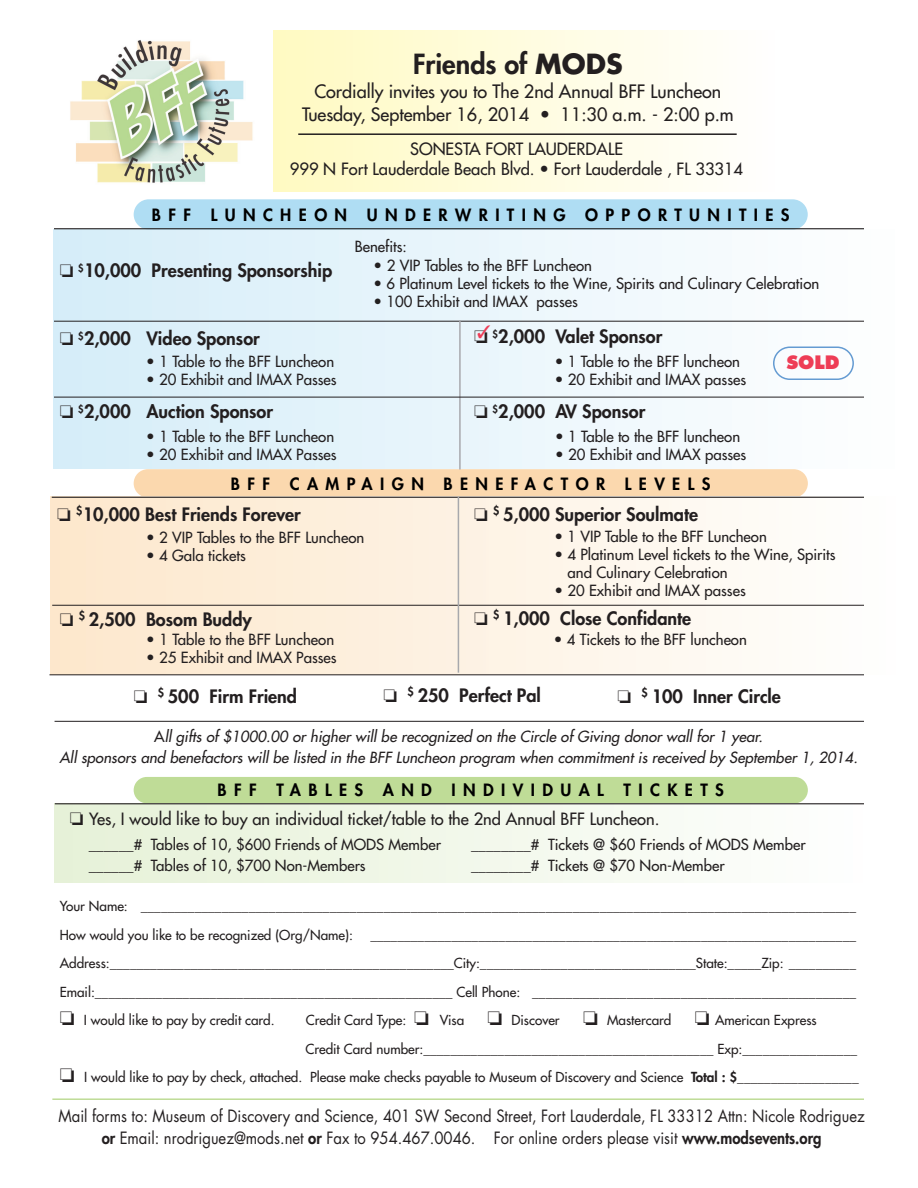
<style>
.page{position:relative;width:918px;height:1188px;background:#fff}
.page>*{position:absolute;margin:0;border:0;box-sizing:border-box;transform-origin:0 0}
.t1{font:800 27px "Futura";color:#231f20}
.t2{font:800 18px "Futura";color:#231f20}
.t3{font:18px/22.5px "Futura";color:#231f20;text-align:center}
.t4{font:800 18px "Futura";color:#ee3d56}
.t5{font:16.5px/21.9px "Futura";color:#231f20;text-align:center;scale:.9 1}
.t6{font:16.5px/19.5px "Futura";color:#231f20;text-align:center}
.t7{font:800 16.5px "Futura";letter-spacing:.45em;color:#000}
.t8{font:15px/18px "Futura";color:#231f20}
.t9{font:italic 15px/21px "Futura";letter-spacing:.005em;color:#231f20;text-align:center}
.t10{font:13.5px/28.5px "Futura";color:#231f20}
.s1{font-weight:700}
.s2{font-style:normal}
.s3{font-family:"Adobe Caslon"}
.s4{font-weight:800}
</style>
<div class="page">
<div style="left:273px;top:31px;width:501px;height:161px;background:linear-gradient(to right,#fffac1,#fffefe)"></div>
<div style="left:134px;top:777px;width:674px;height:26px;background:#bfdc97;border-radius:13px"></div>
<div style="left:134px;top:469px;width:674px;height:28px;background:#fbd8ae;border-radius:14px"></div>
<div style="left:53px;top:230px;width:846px;height:239px;background:linear-gradient(to right,#d4ecf7,#fdfdfd)"></div>
<div style="left:51px;top:497px;width:846px;height:178px;background:linear-gradient(to right,#fde7cb,#fefefd)"></div>
<div style="left:55px;top:804px;width:809px;height:78px;background:linear-gradient(to right,#e6f1d7,#fefefe)"></div>
<hr style="left:54px;top:321px;width:810px;height:1px;background:#231f20">
<hr style="left:459px;top:320px;width:2px;height:150px;background:#a8a9ad">
<hr style="left:54px;top:397px;width:810px;height:1px;background:#231f20">
<hr style="left:52px;top:605px;width:812px;height:1px;background:#231f20">
<hr style="left:49px;top:675px;width:815px;height:1px;background:#231f20">
<hr style="left:55px;top:721px;width:809px;height:1px;background:#231f20">
<hr style="left:52px;top:497px;width:812px;height:1px;background:#231f20">
<img style="left:70px;top:40px;width:183px;height:143px">
<hr style="left:298px;top:133px;width:439px;height:2px;background:#231f20">
<div style="left:134px;top:199px;width:674px;height:31px;background:#afddf3;border-radius:15px"></div>
<hr style="left:458px;top:497px;width:1px;height:176px;background:#a8a9ad">
<hr style="left:54px;top:228px;width:810px;height:1px;background:#231f20">
<hr style="left:55px;top:803px;width:809px;height:1px;background:#231f20">
<hr style="left:52px;top:1098px;width:812px;height:2px;background:#bfdc97">
<svg style="left:773px;top:347px;width:81px;height:33px"></svg>
<svg style="left:478px;top:325px;width:12px;height:13px"></svg>
<h1 class="t1" style="left:413px;top:51px;width:211px">Friends of <span class="s1">MODS</span></h1>
<h2 class="t3" style="left:302px;top:82px;width:433px">Cordially invites you to The 2nd Annual BFF Luncheon<br>Tuesday, September 16, 2014 • 11:30 a.m. - 2:00 p.m</h2>
<p class="t6" style="left:290px;top:141px;width:455px">SONESTA FORT LAUDERDALE<br>999 N Fort Lauderdale Beach Blvd. • Fort Lauderdale , FL 33314</p>
<p class="t7" style="left:152px;top:207px;width:639px">BFF LUNCHEON UNDERWRITING OPPORTUNITIES</p>
<p class="t8" style="left:355px;top:239px;width:54px">Benefits:</p>
<h2 class="t2" style="left:60px;top:262px;width:274px">❏ <sup>$</sup>10,000 Presenting Sponsorship</h2>
<p class="t8" style="left:374px;top:257px;width:220px">• 2 VIP Tables to the BFF Luncheon</p>
<p class="t8" style="left:374px;top:275px;width:447px">• 6 Platinum Level tickets to the Wine, Spirits and Culinary Celebration</p>
<p class="t8" style="left:374px;top:293px;width:206px">• 100 Exhibit and IMAX passes</p>
<h2 class="t2" style="left:60px;top:330px;width:202px">❏ <sup>$</sup>2,000 Video Sponsor</h2>
<h2 class="t2" style="left:474px;top:328px;width:190px">❏ <sup>$</sup>2,000 Valet Sponsor</h2>
<p class="t8" style="left:146px;top:354px;width:189px">• 1 Table to the BFF Luncheon</p>
<p class="t8" style="left:146px;top:372px;width:192px">• 20 Exhibit and IMAX Passes</p>
<h2 class="t2" style="left:60px;top:403px;width:215px">❏ <sup>$</sup>2,000 Auction Sponsor</h2>
<p class="t8" style="left:555px;top:354px;width:187px">• 1 Table to the BFF luncheon</p>
<p class="t8" style="left:555px;top:372px;width:193px">• 20 Exhibit and IMAX passes</p>
<h2 class="t2" style="left:474px;top:403px;width:173px">❏ <sup>$</sup>2,000 AV Sponsor</h2>
<h2 class="t4" style="left:786px;top:355px;width:55px">SOLD</h2>
<p class="t8" style="left:146px;top:429px;width:189px">• 1 Table to the BFF Luncheon</p>
<p class="t8" style="left:146px;top:447px;width:192px">• 20 Exhibit and IMAX Passes</p>
<p class="t8" style="left:555px;top:429px;width:187px">• 1 Table to the BFF luncheon</p>
<p class="t8" style="left:555px;top:447px;width:193px">• 20 Exhibit and IMAX passes</p>
<p class="t7" style="left:231px;top:476px;width:481px">BFF CAMPAIGN BENEFACTOR LEVELS</p>
<h2 class="t2" style="left:57px;top:506px;width:245px">❏ <sup>$</sup>10,000 Best Friends Forever</h2>
<h2 class="t2" style="left:474px;top:506px;width:226px">❏ <sup>$</sup> 5,000 Superior Soulmate</h2>
<p class="t8" style="left:146px;top:529px;width:220px">• 2 VIP Tables to the BFF Luncheon</p>
<p class="t8" style="left:146px;top:548px;width:101px">• 4 Gala tickets</p>
<p class="t8" style="left:555px;top:529px;width:214px">• 1 VIP Table to the BFF Luncheon</p>
<p class="t8" style="left:568px;top:547px;width:270px;text-indent:-13px">• 4 Platinum Level tickets to the Wine, Spirits and Culinary Celebration</p>
<p class="t8" style="left:555px;top:583px;width:193px">• 20 Exhibit and IMAX passes</p>
<h2 class="t2" style="left:60px;top:610px;width:194px">❏ <sup>$</sup> 2,500 Bosom Buddy</h2>
<p class="t8" style="left:146px;top:632px;width:189px">• 1 Table to the BFF Luncheon</p>
<p class="t8" style="left:146px;top:650px;width:192px">• 25 Exhibit and IMAX Passes</p>
<h2 class="t2" style="left:474px;top:610px;width:219px">❏ <sup>$</sup> 1,000 Close Confidante</h2>
<p class="t8" style="left:554px;top:632px;width:195px">• 4 Tickets to the BFF luncheon</p>
<h2 class="t2" style="left:134px;top:688px;width:165px">❏ <sup>$</sup> 500 Firm Friend</h2>
<h2 class="t2" style="left:384px;top:687px;width:159px">❏ <sup>$</sup> 250 Perfect Pal</h2>
<h2 class="t2" style="left:618px;top:688px;width:165px">❏ <sup>$</sup> 100 Inner Circle</h2>
<p class="t9" style="left:59px;top:727px;width:803px"><span class="s2">A</span> ll gifts of $1000.00 or higher will be recognized on the Circle of Giving donor wall for 1 year.<br>All sponsors and benefactors will be listed in the BFF Luncheon program when commitment is received by September 1, 2014.</p>
<p class="t7" style="left:218px;top:782px;width:508px">BFF TABLES AND INDIVIDUAL TICKETS</p>
<p class="t6" style="left:70px;top:810px;width:591px">❏ Yes, I would like to buy an individual ticket/table to the 2nd Annual BFF Luncheon.</p>
<p class="t8" style="left:89px;top:837px;width:354px"><span class="s3">_</span>_____# Tables of 10, $600 Friends of MODS Member</p>
<p class="t8" style="left:471px;top:837px;width:336px">________# Tickets @ $60 Friends of MODS Member</p>
<p class="t8" style="left:89px;top:857px;width:278px">______# Tables of 10, $700 Non-Members</p>
<p class="t8" style="left:471px;top:857px;width:255px">________# Tickets @ $70 Non-Member</p>
<p class="t10" style="left:60px;top:893px;width:798px">Your Name: __________________________________________________________________________________________________________<br>How would you like to be recognized (Org/Name):</p>
<p class="t10" style="left:60px;top:922px;width:798px;text-align:justify;text-indent:311px">________________________________________________________________________ Address:___________________________________________________City:________________________________State:_____Zip: __________ Email:_____________________________________________________ Cell Phone: ________________________________________________ ❏ I would like to pay by credit card.</p>
<p class="t10" style="left:306px;top:1007px;width:512px">Credit Card Type: ❏ Visa ❏ Discover ❏ Mastercard ❏ American Express</p>
<p class="t10" style="left:305px;top:1036px;width:553px">Credit Card number:___________________________________________ Exp:_________________</p>
<p class="t10" style="left:60px;top:1064px;width:801px">❏ I would like to pay by check, attached. Please make checks payable to Museum of Discovery and Science <span class="s4">Total : $__________________</span></p>
<p class="t5" style="left:59px;top:1106px;width:897px">Mail forms to: Museum of Discovery and Science, 401 SW Second Street, Fort Lauderdale, FL 33312 Attn: Nicole Rodriguez <span class="s4">or</span> Email: nrodriguez@mods.net <span class="s4">or</span> Fax to 954.467.0046. For online orders please visit <span class="s4">www.modsevents.org</span></p>
</div>
